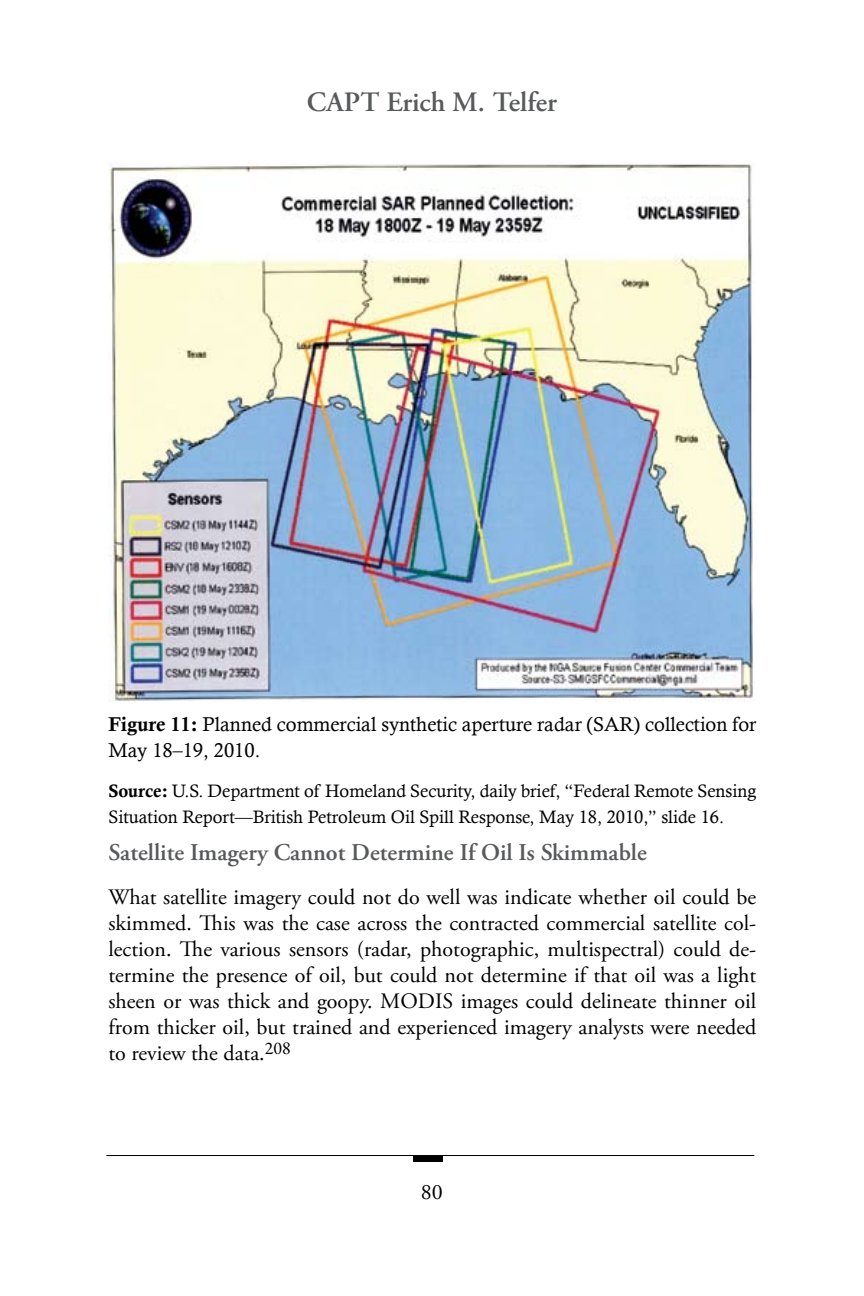
<style>
.page{position:relative;width:864px;height:1296px;background:#fff}
.page>*{position:absolute;margin:0;border:0;box-sizing:border-box;transform-origin:0 0}
.t1{font:600 28px "Adobe Garamond Pro";color:#58595b}
.t2{font:600 24px "Adobe Garamond Pro";color:#58595b}
.t3{font:22px/26px "Adobe Garamond Pro";color:#000;text-align:justify}
.t4{font:20px/26px "Calisto";color:#000}
.t5{font:18px/26px "Calisto";color:#000}
.s1{font-family:"Calis MT Bol"}
</style>
<div class="page">
<hr style="left:106px;top:1155px;width:648px;height:1px;background:#000">
<div style="left:414px;top:1156px;width:29px;height:6px;background:#000"></div>
<img style="left:108px;top:162px;width:646px;height:539px">
<p class="t1" style="left:307px;top:86px;width:252px">CAPT Erich M. Telfer</p>
<p class="t4" style="left:108px;top:711px;width:649px"><span class="s1">Figure 11:</span> Planned commercial synthetic aperture radar (SAR) collection for<br>May 18–19, 2010.</p>
<p class="t5" style="left:108px;top:778px;width:649px"><span class="s1">Source:</span> U.S. Department of Homeland Security, daily brief, “Federal Remote Sensing<br>Situation Report—British Petroleum Oil Spill Response, May 18, 2010,” slide 16.</p>
<p class="t2" style="left:108px;top:839px;width:540px">Satellite Imagery Cannot Determine If Oil Is Skimmable</p>
<p class="t3" style="left:108px;top:885px;width:649px">What satellite imagery could not do well was indicate whether oil could be skimmed. This was the case across the contracted commercial satellite col&shy;lection. The various sensors (radar, photographic, multispectral) could de&shy;termine the presence of oil, but could not determine if that oil was a light sheen or was thick and goopy. MODIS images could delineate thinner oil from thicker oil, but trained and experienced imagery analysts were needed to review the data.<sup>208</sup></p>
<p class="t3" style="left:421px;top:1180px;width:23px">80</p>
</div>
